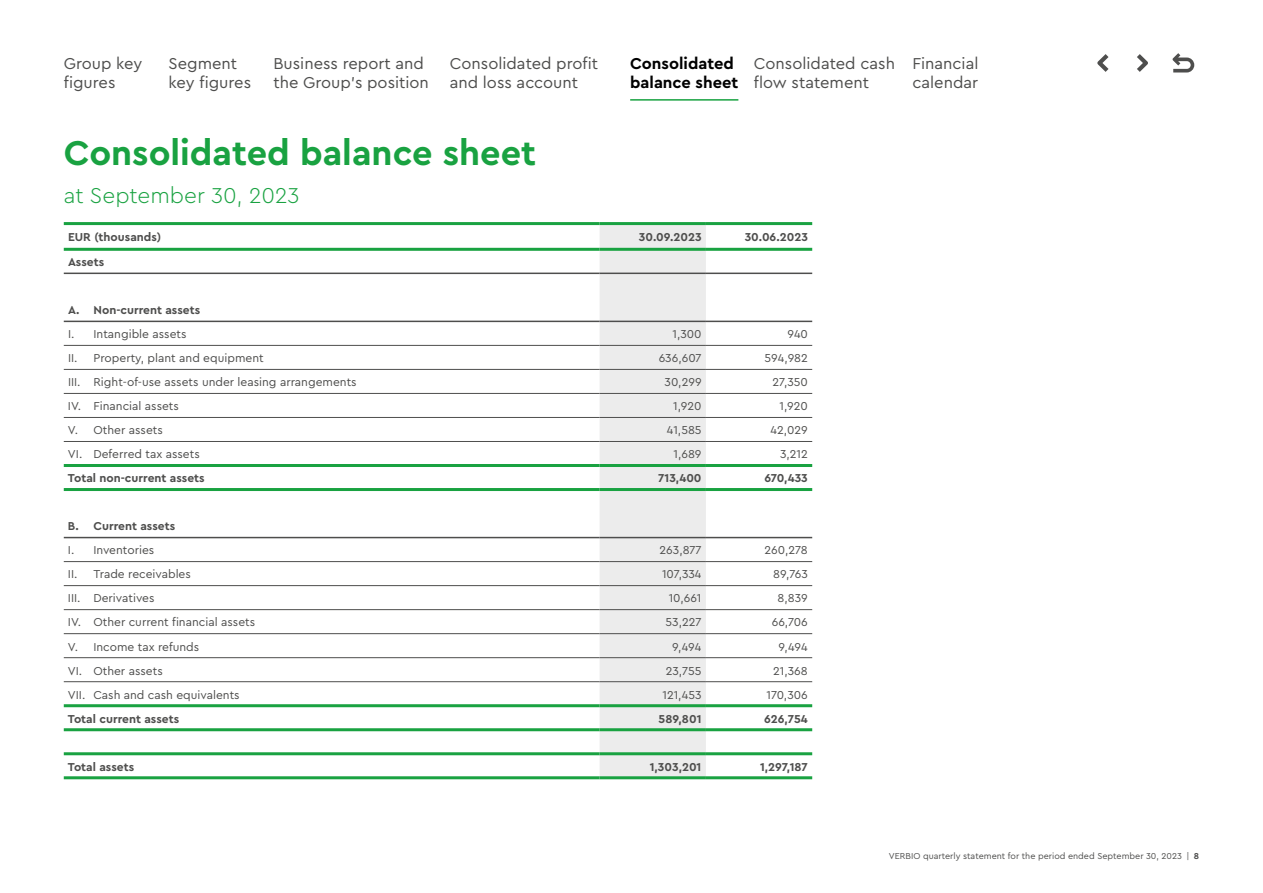
<style>
.page{position:relative;width:1263px;height:893px;background:#fff}
.page>*{position:absolute;margin:0;border:0;box-sizing:border-box;transform-origin:0 0}
.t1{font:700 36px "Cera Pro";color:#19a241}
.t2{font:300 22.5px "Cera Pro";color:#19a241}
.t3{font:16.5px/19.8px "Cera Pro";color:#4e4e4d}
.t4{font:700 16.5px/19.8px "Cera Pro";color:#000}
.t5{font:12px "Cera Pro";color:#4e4e4d}
.t6{font:700 12px "Cera Pro";color:#4e4e4d}
.t7{font:9px "Cera Pro";color:#4e4e4d}
.s1{font-weight:700}
</style>
<div class="page">
<svg style="left:1097px;top:54px;width:11px;height:18px"></svg>
<svg style="left:1137px;top:54px;width:11px;height:18px"></svg>
<svg style="left:1172px;top:53px;width:22px;height:19px"></svg>
<hr style="left:630px;top:99px;width:108px;height:2px;background:#19a241">
<div style="left:600px;top:225px;width:106px;height:551px;background:#ececec"></div>
<hr style="left:64px;top:222px;width:536px;height:3px;background:#19a241">
<hr style="left:600px;top:222px;width:106px;height:3px;background:#19a241">
<hr style="left:706px;top:222px;width:106px;height:3px;background:#19a241">
<hr style="left:64px;top:248px;width:536px;height:3px;background:#19a241">
<hr style="left:600px;top:248px;width:106px;height:3px;background:#19a241">
<hr style="left:706px;top:248px;width:106px;height:3px;background:#19a241">
<hr style="left:64px;top:464px;width:536px;height:3px;background:#19a241">
<hr style="left:600px;top:464px;width:106px;height:3px;background:#19a241">
<hr style="left:706px;top:464px;width:106px;height:3px;background:#19a241">
<hr style="left:64px;top:488px;width:536px;height:3px;background:#19a241">
<hr style="left:600px;top:488px;width:106px;height:3px;background:#19a241">
<hr style="left:706px;top:488px;width:106px;height:3px;background:#19a241">
<hr style="left:64px;top:704px;width:536px;height:3px;background:#19a241">
<hr style="left:600px;top:704px;width:106px;height:3px;background:#19a241">
<hr style="left:706px;top:704px;width:106px;height:3px;background:#19a241">
<hr style="left:64px;top:728px;width:536px;height:3px;background:#19a241">
<hr style="left:600px;top:728px;width:106px;height:3px;background:#19a241">
<hr style="left:706px;top:728px;width:106px;height:3px;background:#19a241">
<hr style="left:64px;top:752px;width:536px;height:3px;background:#19a241">
<hr style="left:600px;top:752px;width:106px;height:3px;background:#19a241">
<hr style="left:706px;top:752px;width:106px;height:3px;background:#19a241">
<hr style="left:64px;top:776px;width:536px;height:3px;background:#19a241">
<hr style="left:600px;top:776px;width:106px;height:3px;background:#19a241">
<hr style="left:706px;top:776px;width:106px;height:3px;background:#19a241">
<hr style="left:64px;top:273px;width:536px;height:1px;background:#4e4e4d">
<hr style="left:600px;top:273px;width:106px;height:1px;background:#4e4e4d">
<hr style="left:706px;top:273px;width:106px;height:1px;background:#4e4e4d">
<hr style="left:64px;top:321px;width:536px;height:1px;background:#4e4e4d">
<hr style="left:600px;top:321px;width:106px;height:1px;background:#4e4e4d">
<hr style="left:706px;top:321px;width:106px;height:1px;background:#4e4e4d">
<hr style="left:64px;top:537px;width:536px;height:1px;background:#4e4e4d">
<hr style="left:600px;top:537px;width:106px;height:1px;background:#4e4e4d">
<hr style="left:706px;top:537px;width:106px;height:1px;background:#4e4e4d">
<hr style="left:64px;top:345px;width:536px;height:1px;background:#4e4e4d">
<hr style="left:600px;top:345px;width:106px;height:1px;background:#4e4e4d">
<hr style="left:706px;top:345px;width:106px;height:1px;background:#4e4e4d">
<hr style="left:64px;top:369px;width:536px;height:1px;background:#4e4e4d">
<hr style="left:600px;top:369px;width:106px;height:1px;background:#4e4e4d">
<hr style="left:706px;top:369px;width:106px;height:1px;background:#4e4e4d">
<hr style="left:64px;top:393px;width:536px;height:1px;background:#4e4e4d">
<hr style="left:600px;top:393px;width:106px;height:1px;background:#4e4e4d">
<hr style="left:706px;top:393px;width:106px;height:1px;background:#4e4e4d">
<hr style="left:64px;top:417px;width:536px;height:1px;background:#4e4e4d">
<hr style="left:600px;top:417px;width:106px;height:1px;background:#4e4e4d">
<hr style="left:706px;top:417px;width:106px;height:1px;background:#4e4e4d">
<hr style="left:64px;top:441px;width:536px;height:1px;background:#4e4e4d">
<hr style="left:600px;top:441px;width:106px;height:1px;background:#4e4e4d">
<hr style="left:706px;top:441px;width:106px;height:1px;background:#4e4e4d">
<hr style="left:64px;top:561px;width:536px;height:1px;background:#4e4e4d">
<hr style="left:600px;top:561px;width:106px;height:1px;background:#4e4e4d">
<hr style="left:706px;top:561px;width:106px;height:1px;background:#4e4e4d">
<hr style="left:64px;top:585px;width:536px;height:1px;background:#4e4e4d">
<hr style="left:600px;top:585px;width:106px;height:1px;background:#4e4e4d">
<hr style="left:706px;top:585px;width:106px;height:1px;background:#4e4e4d">
<hr style="left:64px;top:609px;width:536px;height:1px;background:#4e4e4d">
<hr style="left:600px;top:609px;width:106px;height:1px;background:#4e4e4d">
<hr style="left:706px;top:609px;width:106px;height:1px;background:#4e4e4d">
<hr style="left:64px;top:633px;width:536px;height:1px;background:#4e4e4d">
<hr style="left:600px;top:633px;width:106px;height:1px;background:#4e4e4d">
<hr style="left:706px;top:633px;width:106px;height:1px;background:#4e4e4d">
<hr style="left:64px;top:657px;width:536px;height:1px;background:#4e4e4d">
<hr style="left:600px;top:657px;width:106px;height:1px;background:#4e4e4d">
<hr style="left:706px;top:657px;width:106px;height:1px;background:#4e4e4d">
<hr style="left:64px;top:681px;width:536px;height:1px;background:#4e4e4d">
<hr style="left:600px;top:681px;width:106px;height:1px;background:#4e4e4d">
<hr style="left:706px;top:681px;width:106px;height:1px;background:#4e4e4d">
<h3 class="t3" style="left:450px;top:53px;width:150px">Consolidated profit and loss account</h3>
<h3 class="t4" style="left:630px;top:53px;width:110px">Consolidated balance sheet</h3>
<h3 class="t3" style="left:64px;top:53px;width:80px">Group key figures</h3>
<h3 class="t3" style="left:754px;top:53px;width:143px">Consolidated cash flow statement</h3>
<h3 class="t3" style="left:912px;top:53px;width:68px">Financial calendar</h3>
<h3 class="t3" style="left:273px;top:53px;width:157px">Business report and the Group’s position</h3>
<h3 class="t3" style="left:169px;top:53px;width:84px">Segment key figures</h3>
<h1 class="t1" style="left:64px;top:126px;width:474px">Consolidated balance sheet</h1>
<h2 class="t2" style="left:64px;top:179px;width:237px">at September 30, 2023</h2>
<p class="t6" style="left:68px;top:228px;width:95px">EUR (thousands)</p>
<p class="t6" style="left:639px;top:228px;width:64px">30.09.2023</p>
<p class="t6" style="left:745px;top:228px;width:65px">30.06.2023</p>
<p class="t6" style="left:68px;top:253px;width:38px">Assets</p>
<p class="t6" style="left:68px;top:301px;width:134px">A. Non-current assets</p>
<p class="t5" style="left:68px;top:325px;width:120px">I. Intangible assets</p>
<p class="t5" style="left:672px;top:325px;width:31px">1,300</p>
<p class="t5" style="left:787px;top:325px;width:22px">940</p>
<p class="t5" style="left:68px;top:349px;width:197px">II. Property, plant and equipment</p>
<p class="t5" style="left:659px;top:349px;width:44px">636,607</p>
<p class="t5" style="left:764px;top:349px;width:45px">594,982</p>
<p class="t5" style="left:68px;top:373px;width:290px">III. Right-of-use assets under leasing arrangements</p>
<p class="t5" style="left:665px;top:373px;width:39px">30,299</p>
<p class="t5" style="left:772px;top:373px;width:37px">27,350</p>
<p class="t5" style="left:68px;top:397px;width:112px">IV. Financial assets</p>
<p class="t5" style="left:673px;top:397px;width:30px">1,920</p>
<p class="t5" style="left:779px;top:397px;width:30px">1,920</p>
<p class="t5" style="left:68px;top:421px;width:96px">V. Other assets</p>
<p class="t5" style="left:667px;top:421px;width:36px">41,585</p>
<p class="t5" style="left:771px;top:421px;width:39px">42,029</p>
<p class="t5" style="left:68px;top:445px;width:133px">VI. Deferred tax assets</p>
<p class="t5" style="left:673px;top:445px;width:30px">1,689</p>
<p class="t5" style="left:780px;top:445px;width:29px">3,212</p>
<p class="t6" style="left:68px;top:469px;width:138px">Total non-current assets</p>
<p class="t6" style="left:658px;top:469px;width:45px">713,400</p>
<p class="t6" style="left:764px;top:469px;width:45px">670,433</p>
<p class="t6" style="left:68px;top:517px;width:109px">B. Current assets</p>
<p class="t5" style="left:68px;top:542px;width:88px">I. Inventories</p>
<p class="t5" style="left:659px;top:542px;width:43px">263,877</p>
<p class="t5" style="left:765px;top:542px;width:45px">260,278</p>
<p class="t5" style="left:68px;top:566px;width:125px">II. Trade receivables</p>
<p class="t5" style="left:662px;top:566px;width:41px">107,334</p>
<p class="t5" style="left:773px;top:566px;width:36px">89,763</p>
<p class="t5" style="left:68px;top:590px;width:88px">III. Derivatives</p>
<p class="t5" style="left:669px;top:590px;width:34px">10,661</p>
<p class="t5" style="left:777px;top:590px;width:32px">8,839</p>
<p class="t5" style="left:68px;top:614px;width:189px">IV. Other current financial assets</p>
<p class="t5" style="left:666px;top:614px;width:37px">53,227</p>
<p class="t5" style="left:772px;top:614px;width:38px">66,706</p>
<p class="t5" style="left:68px;top:638px;width:133px">V. Income tax refunds</p>
<p class="t5" style="left:672px;top:638px;width:31px">9,494</p>
<p class="t5" style="left:778px;top:638px;width:31px">9,494</p>
<p class="t5" style="left:68px;top:662px;width:96px">VI. Other assets</p>
<p class="t5" style="left:666px;top:662px;width:37px">23,755</p>
<p class="t5" style="left:773px;top:662px;width:36px">21,368</p>
<p class="t5" style="left:68px;top:686px;width:173px">VII. Cash and cash equivalents</p>
<p class="t5" style="left:662px;top:686px;width:40px">121,453</p>
<p class="t5" style="left:766px;top:686px;width:43px">170,306</p>
<p class="t6" style="left:68px;top:709px;width:113px">Total current assets</p>
<p class="t6" style="left:659px;top:709px;width:44px">589,801</p>
<p class="t6" style="left:764px;top:709px;width:45px">626,754</p>
<p class="t6" style="left:68px;top:757px;width:68px">Total assets</p>
<p class="t6" style="left:650px;top:757px;width:53px">1,303,201</p>
<p class="t6" style="left:760px;top:757px;width:49px">1,297,187</p>
<p class="t7" style="left:889px;top:849px;width:312px">VERBIO quarterly statement for the period ended September 30, 2023 | <span class="s1">8</span></p>
</div>
